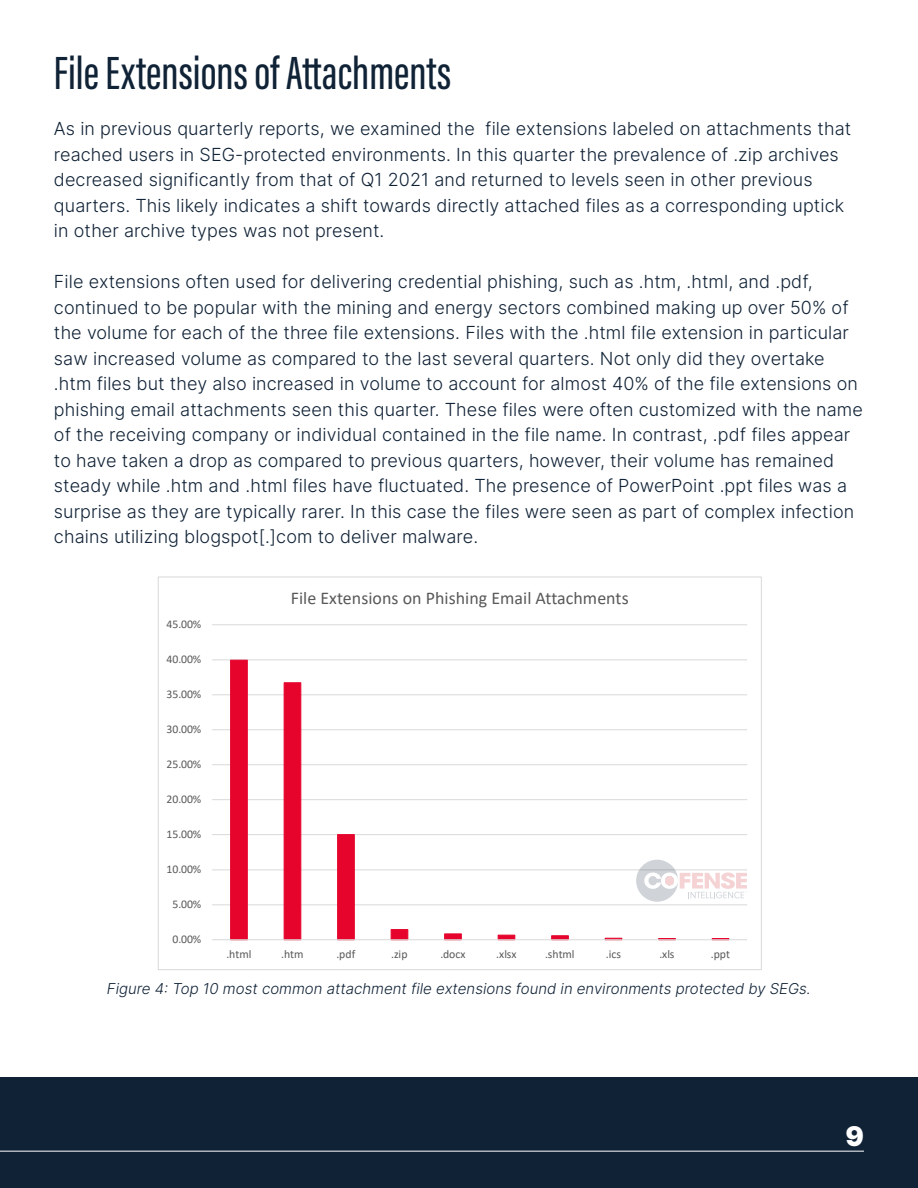
<style>
.page{position:relative;width:918px;height:1188px;background:#fff}
.page>*{position:absolute;margin:0;border:0;box-sizing:border-box;transform-origin:0 0}
.Subhead{font:48px "Acumin Variable Concept";color:#102236}
.t1{font:27px "Inter";color:#fff}
.t2{font:300 18px/25.5px "Inter";letter-spacing:.005em;color:#102236}
.t3{font:18px "Calibri";color:#595959}
.t4{font:15px "Inter";color:#102236}
.t5{font:italic 13.05px "Arial";letter-spacing:-.005em;color:#000}
.t6{font:11.7px "Calibri";letter-spacing:-.005em;color:#595959}
</style>
<div class="page">
<div style="left:0;top:1077px;width:918px;height:111px;background:#102236"></div>
<hr style="left:0;top:1151px;width:864px;height:1px;background:#fff">
<hr style="left:212px;top:904px;width:535px;height:1px;background:#d9d9d9">
<hr style="left:212px;top:869px;width:535px;height:1px;background:#d9d9d9">
<hr style="left:212px;top:834px;width:535px;height:1px;background:#d9d9d9">
<hr style="left:212px;top:799px;width:535px;height:1px;background:#d9d9d9">
<hr style="left:212px;top:764px;width:535px;height:1px;background:#d9d9d9">
<hr style="left:212px;top:729px;width:535px;height:1px;background:#d9d9d9">
<hr style="left:212px;top:694px;width:535px;height:1px;background:#d9d9d9">
<hr style="left:212px;top:659px;width:535px;height:1px;background:#d9d9d9">
<hr style="left:212px;top:624px;width:535px;height:1px;background:#d9d9d9">
<svg style="left:230px;top:659px;width:500px;height:282px"></svg>
<hr style="left:212px;top:939px;width:535px;height:1px;background:#d9d9d9">
<svg style="left:636px;top:860px;width:42px;height:42px"></svg>
<svg style="left:644px;top:873px;width:103px;height:25px"></svg>
<p class="Subhead" style="left:54px;top:40px;width:399px">File Extensions of Attachments</p>
<p class="t2" style="left:54px;top:115px;width:799px">As in previous quarterly reports, we examined the file extensions labeled on attachments that reached users in SEG-protected environments. In this quarter the prevalence of .zip archives decreased significantly from that of Q1 2021 and returned to levels seen in other previous quarters. This likely indicates a shift towards directly attached files as a corresponding uptick in other archive types was not present.</p>
<p class="t2" style="left:54px;top:268px;width:810px">File extensions often used for delivering credential phishing, such as .htm, .html, and .pdf, continued to be popular with the mining and energy sectors combined making up over 50% of the volume for each of the three file extensions. Files with the .html file extension in particular saw increased volume as compared to the last several quarters. Not only did they overtake .htm files but they also increased in volume to account for almost 40% of the file extensions on phishing email attachments seen this quarter. These files were often customized with the name of the receiving company or individual contained in the file name. In contrast, .pdf files appear to have taken a drop as compared to previous quarters, however, their volume has remained steady while .htm and .html files have fluctuated. The presence of PowerPoint .ppt files was a surprise as they are typically rarer. In this case the files were seen as part of complex infection chains utilizing blogspot[.]com to deliver malware.</p>
<p class="t6" style="left:167px;top:616px;width:36px">45.00%</p>
<p class="t6" style="left:167px;top:651px;width:36px">40.00%</p>
<p class="t6" style="left:167px;top:686px;width:36px">35.00%</p>
<p class="t6" style="left:167px;top:721px;width:36px">30.00%</p>
<p class="t6" style="left:167px;top:756px;width:36px">25.00%</p>
<p class="t6" style="left:167px;top:791px;width:36px">20.00%</p>
<p class="t6" style="left:167px;top:826px;width:36px">15.00%</p>
<p class="t6" style="left:167px;top:861px;width:36px">10.00%</p>
<p class="t6" style="left:172px;top:896px;width:30px">5.00%</p>
<p class="t6" style="left:172px;top:931px;width:30px">0.00%</p>
<p class="t3" style="left:291px;top:585px;width:339px">File Extensions on Phishing Email Attachments</p>
<p class="t6" style="left:226px;top:946px;width:26px">.html</p>
<p class="t6" style="left:281px;top:946px;width:24px">.htm</p>
<p class="t6" style="left:337px;top:946px;width:20px">.pdf</p>
<p class="t6" style="left:391px;top:946px;width:18px">.zip</p>
<p class="t6" style="left:440px;top:946px;width:27px">.docx</p>
<p class="t6" style="left:496px;top:946px;width:22px">.xlsx</p>
<p class="t6" style="left:545px;top:946px;width:31px">.shtml</p>
<p class="t6" style="left:606px;top:946px;width:17px">.ics</p>
<p class="t6" style="left:659px;top:946px;width:17px">.xls</p>
<p class="t6" style="left:711px;top:946px;width:21px">.ppt</p>
<p class="t4" style="left:107px;top:977px;width:706px">Figure 4: Top 10 most common attachment file extensions found in environments protected by SEGs.</p>
<p class="t5" style="left:170px;top:983px;width:579px">Figure 3: Top 10 most common attachment file extensions found in environments protected by SEGs.</p>
<h2 class="t1" style="left:846px;top:1116px;width:20px">9</h2>
</div>
